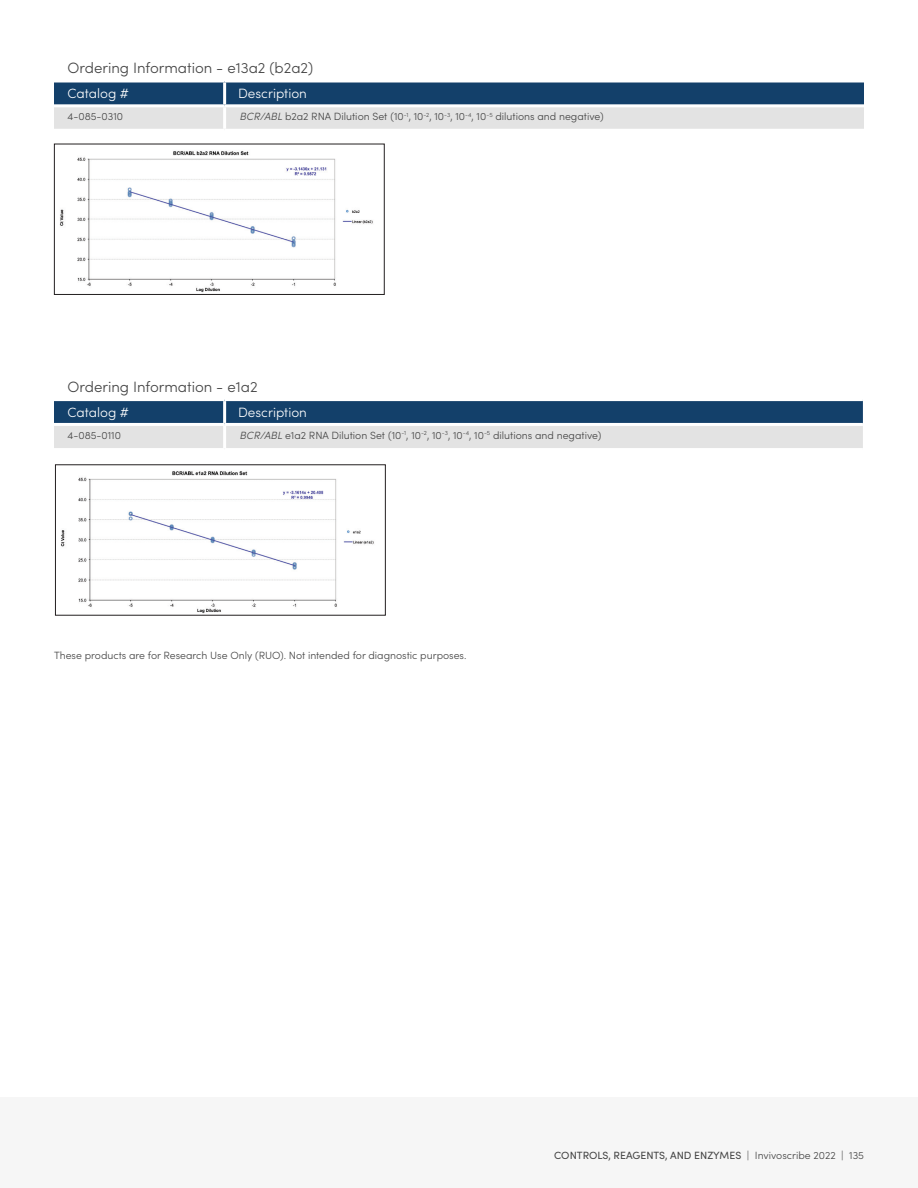
<style>
.page{position:relative;width:918px;height:1188px;background:#fff}
.page>*{position:absolute;margin:0;border:0;box-sizing:border-box;transform-origin:0 0}
.Table_H1{font:300 15px "Sofia Pro";color:#444}
.Table_H2{font:300 13.5px "Sofia Pro";color:#fff}
.Table_body{font:300 10.5px "Sofia Pro";color:#434343}
.t1{font:10.5px "Sofia Pro";color:#434343}
.s1{font-style:italic}
.s2{font-weight:300}
</style>
<div class="page">
<div style="left:0;top:1097px;width:918px;height:91px;background:#f6f6f6"></div>
<img style="left:59px;top:151px;width:314px;height:142px">
<div style="left:54px;top:144px;width:331px;height:151px;border:1px solid #231f20"></div>
<img style="left:61px;top:471px;width:313px;height:143px">
<div style="left:55px;top:464px;width:331px;height:152px;border:1px solid #231f20"></div>
<svg style="left:54px;top:82px;width:810px;height:47px;background:#7e94a8"></svg>
<hr style="left:54px;top:104px;width:171px;height:3px;background:#fff">
<hr style="left:225px;top:104px;width:639px;height:3px;background:#fff">
<hr style="left:223px;top:107px;width:3px;height:22px;background:#fff">
<hr style="left:223px;top:82px;width:3px;height:22px;background:#fff">
<svg style="left:54px;top:401px;width:809px;height:47px;background:#7b92a7"></svg>
<hr style="left:54px;top:423px;width:171px;height:3px;background:#fff">
<hr style="left:225px;top:423px;width:638px;height:3px;background:#fff">
<hr style="left:223px;top:426px;width:3px;height:22px;background:#fff">
<hr style="left:223px;top:401px;width:3px;height:22px;background:#fff">
<p class="Table_H1" style="left:68px;top:57px;width:247px">Ordering Information - e13a2 (b2a2)</p>
<p class="Table_H2" style="left:68px;top:84px;width:63px">Catalog #</p>
<p class="Table_H2" style="left:238px;top:84px;width:70px">Description</p>
<p class="Table_body" style="left:68px;top:109px;width:57px">4-085-0310</p>
<p class="Table_body" style="left:240px;top:109px;width:366px"><span class="s1">BCR/ABL</span> b2a2 RNA Dilution Set (10<sup>-1</sup>, 10<sup>-2</sup>, 10<sup>-3</sup>, 10<sup>-4</sup>, 10<sup>-5</sup> dilutions and negative)</p>
<p class="Table_H1" style="left:68px;top:375px;width:192px">Ordering Information - e1a2</p>
<p class="Table_H2" style="left:68px;top:402px;width:63px">Catalog #</p>
<p class="Table_H2" style="left:238px;top:402px;width:70px">Description</p>
<p class="Table_body" style="left:68px;top:428px;width:55px">4-085-0110</p>
<p class="Table_body" style="left:240px;top:428px;width:363px"><span class="s1">BCR/ABL</span> e1a2 RNA Dilution Set (10<sup>-1</sup>, 10<sup>-2</sup>, 10<sup>-3</sup>, 10<sup>-4</sup>, 10<sup>-5</sup> dilutions and negative)</p>
<p class="Table_body" style="left:54px;top:648px;width:414px">These products are for Research Use Only (RUO). Not intended for diagnostic purposes.</p>
<p class="t1" style="left:554px;top:1148px;width:311px">CONTROLS, REAGENTS, AND ENZYMES <span class="s2">| Invivoscribe 2022 | 135</span></p>
</div>
